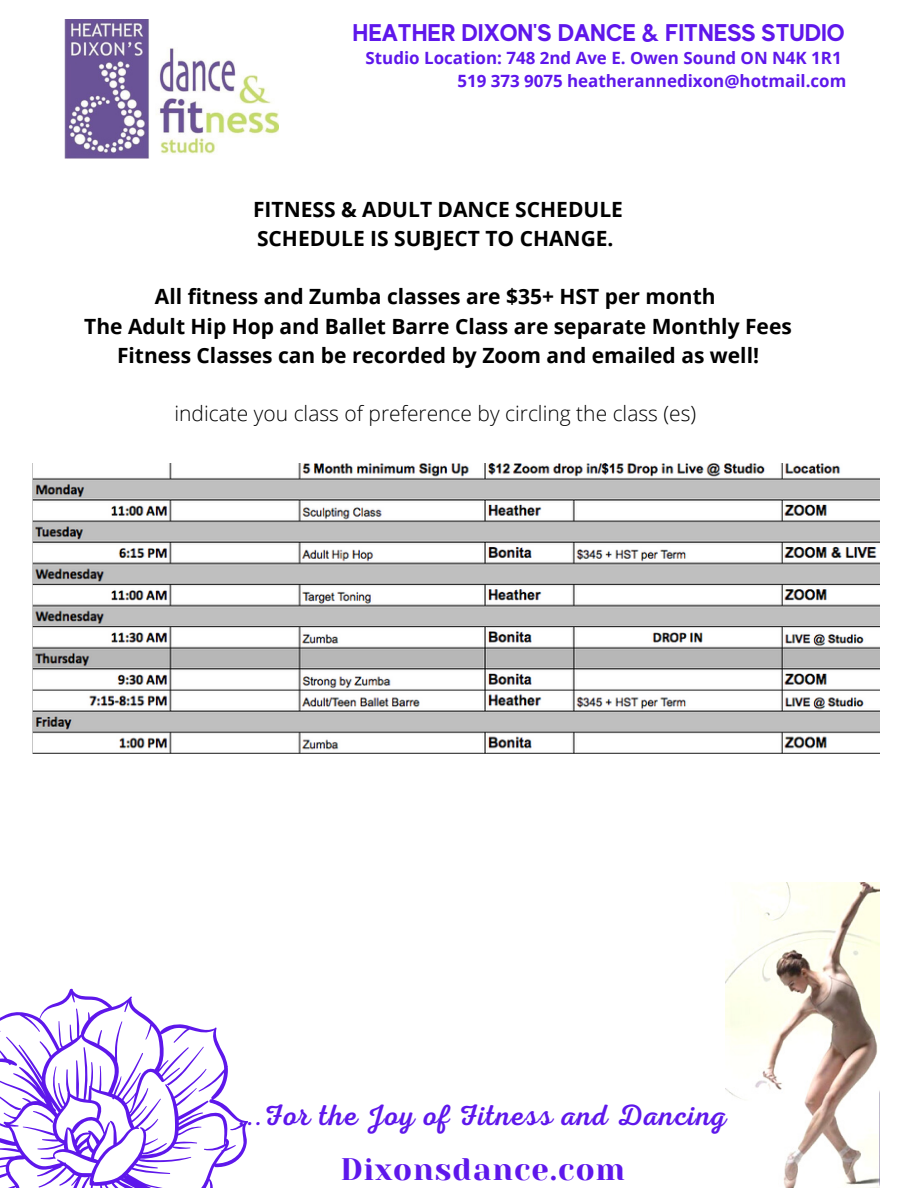
<style>
.page{position:relative;width:918px;height:1188px;background:#fff}
.page>*{position:absolute;margin:0;border:0;box-sizing:border-box;transform-origin:0 0}
.t1{font:31.05px "Yeseva One";letter-spacing:.03em;color:#5e17eb}
.t2{font:29.55px "Nexa Script";letter-spacing:.03em;color:#5e17eb}
.t3{font:700 24.15px "MADE Evolve Sans";color:#5e17eb}
.t4{font:700 21px/29.2px "Open Sans";color:#000}
.t5{font:300 21px "Open Sans";color:#000}
.t6{font:700 16.95px/23.2px "Open Sans";color:#5e17eb;text-align:right}
</style>
<div class="page">
<img style="left:725px;top:882px;width:154px;height:306px">
<svg style="left:0;top:989px;width:248px;height:199px"></svg>
<img style="left:65px;top:19px;width:213px;height:140px">
<img style="left:32px;top:463px;width:847px;height:290px">
<p class="t3" style="left:353px;top:18px;width:494px">HEATHER DIXON'S DANCE &amp; FITNESS STUDIO</p>
<p class="t6" style="left:366px;top:45px;width:482px">Studio Location: 748 2nd Ave E. Owen Sound ON N4K 1R1<br>519 373 9075 heatherannedixon@hotmail.com</p>
<p class="t4" style="left:253px;top:194px;width:371px">FITNESS &amp; ADULT DANCE SCHEDULE<br>SCHEDULE IS SUBJECT TO CHANGE.</p>
<p class="t4" style="left:84px;top:282px;width:709px;text-align:center">All fitness and Zumba classes are $35+ HST per month<br>The Adult Hip Hop and Ballet Barre Class are separate Monthly Fees<br>Fitness Classes can be recorded by Zoom and emailed as well!</p>
<p class="t5" style="left:174px;top:399px;width:523px">indicate you class of preference by circling the class (es)</p>
<h2 class="t2" style="left:239px;top:1098px;width:489px">...For the Joy of Fitness and Dancing</h2>
<h1 class="t1" style="left:340px;top:1152px;width:286px">Dixonsdance.com</h1>
</div>
